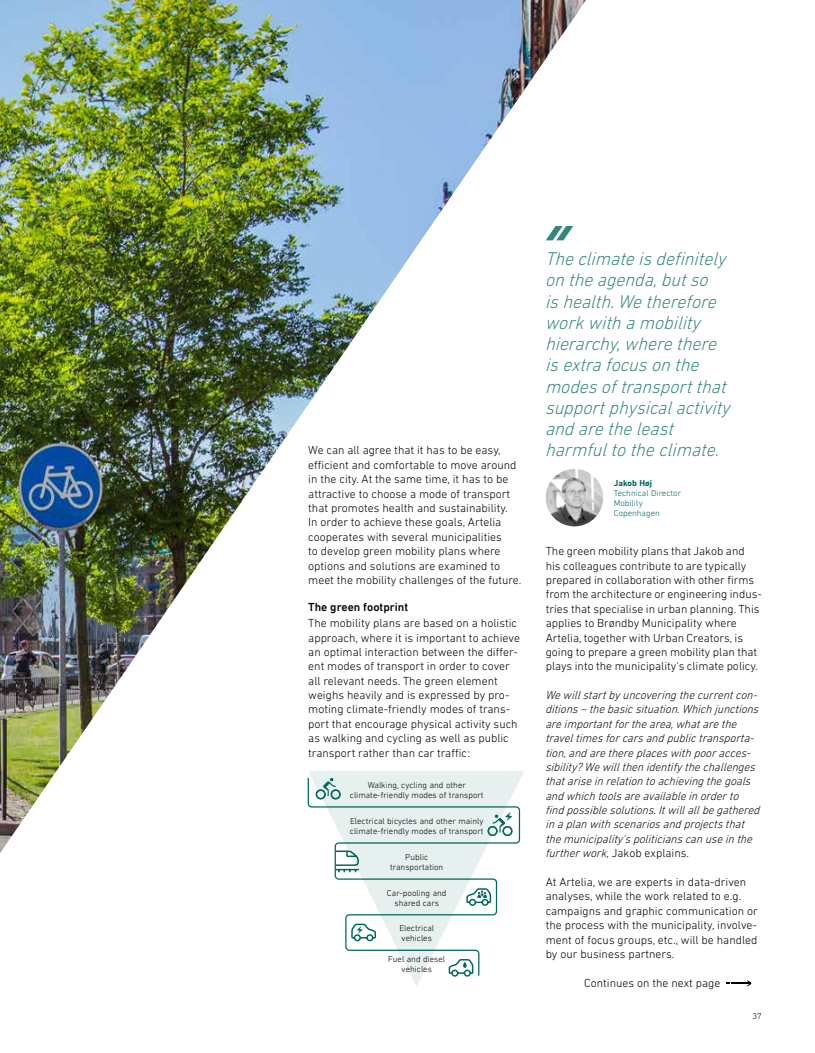
<style>
.page{position:relative;width:815px;height:1053px;background:#fff}
.page>*{position:absolute;margin:0;border:0;box-sizing:border-box;transform-origin:0 0}
.t1{font:italic 300 18.75px/21.2px "DIN Next LT Pro";color:#33877f}
.t2{font:300 11.88px/14.4px "DIN Next LT Pro";color:#000}
.t3{font:italic 300 11.88px/14.4px "DIN Next LT Pro";color:#000}
.t4{font:500 11.88px "DIN Next LT Pro";color:#000}
.t5{font:300 8.75px/10px "DIN Next LT Pro";color:#000;text-align:center}
.t6{font:300 8.75px/10px "DIN Next LT Pro";color:#00695f}
.t7{font:700 8.75px "DIN Next LT Pro";color:#00695f}
.s1{font-style:normal}
</style>
<div class="page">
<img style="left:0;top:0;width:586px;height:853px">
<svg style="left:308px;top:770px;width:216px;height:216px;fill:#e6f0ef"></svg>
<svg style="left:546px;top:226px;width:27px;height:14px"></svg>
<img style="left:546px;top:469px;width:57px;height:57px;border-radius:29px">
<svg style="left:350px;top:922px;width:27px;height:19px"></svg>
<svg style="left:488px;top:812px;width:24px;height:23px"></svg>
<div style="left:503px;top:826px;width:9px;height:9px;border:2px solid #00695f;border-radius:50%"></div>
<div style="left:488px;top:826px;width:10px;height:9px;border:2px solid #00695f;border-radius:50%"></div>
<svg style="left:316px;top:777px;width:25px;height:22px"></svg>
<div style="left:331px;top:789px;width:10px;height:10px;border:2px solid #00695f;border-radius:50%"></div>
<div style="left:316px;top:789px;width:10px;height:10px;border:2px solid #00695f;border-radius:50%"></div>
<svg style="left:448px;top:957px;width:26px;height:20px"></svg>
<svg style="left:726px;top:980px;width:25px;height:6px"></svg>
<p class="t2" style="left:308px;top:443px;width:215px">We can all agree that it has to be easy, efficient and comfortable to move around in the city. At the same time, it has to be attractive to choose a mode of transport that promotes health and sustainability.<br>In order to achieve these goals, Artelia cooperates with several municipalities<br>to develop green mobility plans where options and solutions are examined to meet the mobility challenges of the future.</p>
<p class="t4" style="left:308px;top:600px;width:101px">The green footprint</p>
<p class="t2" style="left:308px;top:615px;width:213px">The mobility plans are based on a holistic approach, where it is important to achieve an optimal interaction between the differ&shy;ent modes of transport in order to cover all relevant needs. The green element weighs heavily and is expressed by pro&shy;moting climate-friendly modes of trans&shy;port that encourage physical activity such as walking and cycling as well as public transport rather than car traffic:</p>
<p class="t5" style="left:350px;top:779px;width:135px">Walking, cycling and other climate-friendly modes of transport</p>
<p class="t5" style="left:350px;top:816px;width:135px;text-align:left">Electrical bicycles and other mainly climate-friendly modes of transport</p>
<p class="t5" style="left:390px;top:852px;width:55px">Public transportation</p>
<p class="t5" style="left:387px;top:887px;width:61px">Car-pooling and shared cars</p>
<p class="t5" style="left:399px;top:923px;width:36px;text-align:left">Electrical vehicles</p>
<p class="t5" style="left:388px;top:953px;width:58px">Fuel and diesel vehicles</p>
<h1 class="t1" style="left:546px;top:248px;width:186px">The climate is definitely on the agenda, but so<br>is health. We therefore work with a mobility hierarchy, where there is extra focus on the modes of transport that support physical activity and are the least harmful to the climate.</h1>
<p class="t7" style="left:614px;top:478px;width:40px">Jakob Høj</p>
<p class="t6" style="left:614px;top:488px;width:69px">Technical Director<br>Mobility<br>Copenhagen</p>
<p class="t2" style="left:546px;top:543px;width:218px">The green mobility plans that Jakob and his colleagues contribute to are typically prepared in collaboration with other firms from the architecture or engineering indus&shy;tries that specialise in urban planning. This applies to Brøndby Municipality where Artelia, together with Urban Creators, is going to prepare a green mobility plan that plays into the municipality's climate policy.</p>
<p class="t3" style="left:546px;top:687px;width:217px">We will start by uncovering the current con&shy;ditions – the basic situation. Which junctions are important for the area, what are the travel times for cars and public transporta&shy;tion, and are there places with poor acces&shy;sibility? We will then identify the challenges that arise in relation to achieving the goals and which tools are available in order to find possible solutions. It will all be gathered in a plan with scenarios and projects that the municipality's politicians can use in the further work, <span class="s1">Jakob explains.</span></p>
<p class="t2" style="left:546px;top:874px;width:214px">At Artelia, we are experts in data-driven analyses, while the work related to e.g. campaigns and graphic communication or the process with the municipality, involve&shy;ment of focus groups, etc., will be handled by our business partners.</p>
<p class="t2" style="left:584px;top:975px;width:138px">Continues on the next page</p>
<p class="t5" style="left:753px;top:1011px;width:11px">37</p>
</div>
